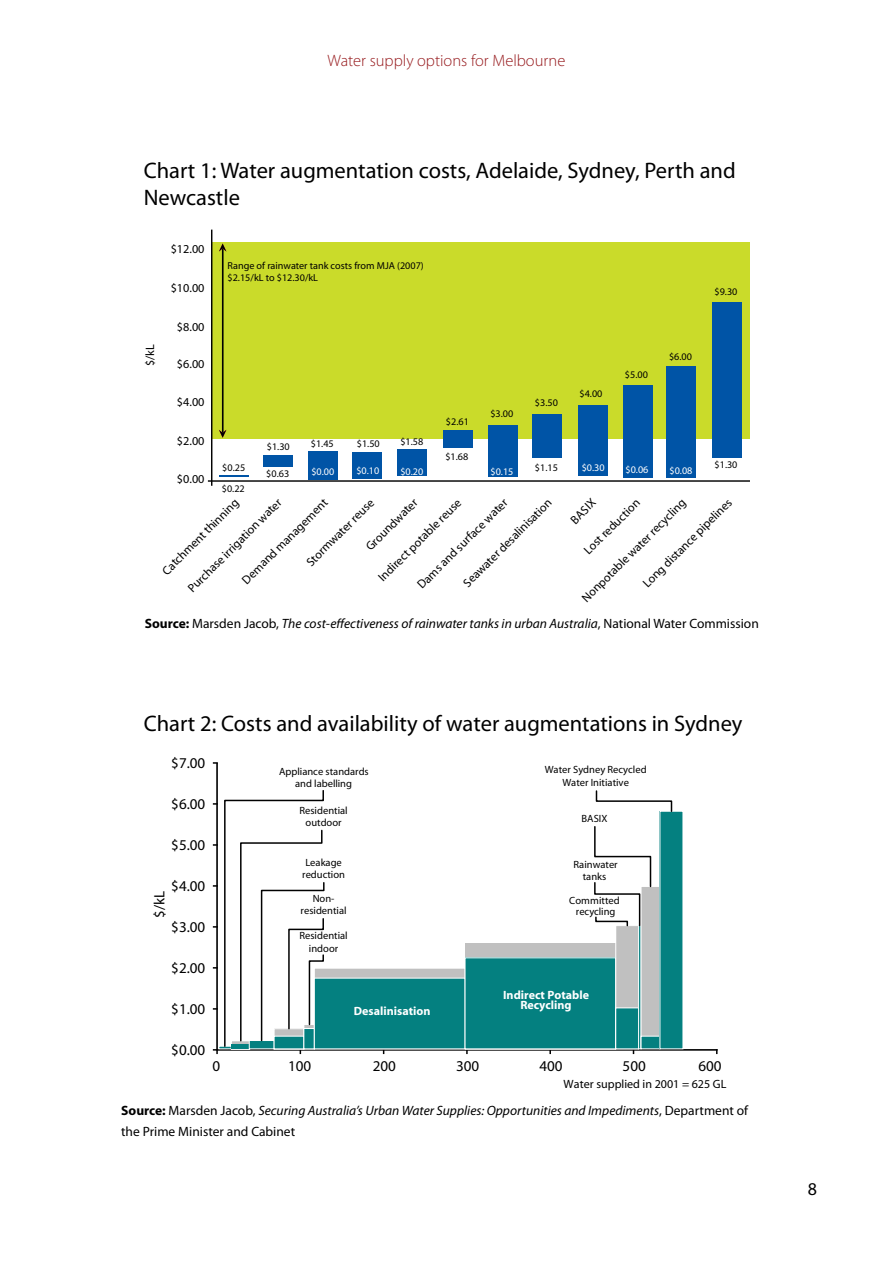
<style>
.page{position:relative;width:893px;height:1263px;background:#fff}
.page>*{position:absolute;margin:0;border:0;box-sizing:border-box;transform-origin:0 0}
.t1{font:22.5px/27px "Myriad Pro";color:#000}
.t2{font:18px "Myriad Pro";color:#000}
.t3{font:300 16.5px "Myriad Pro";color:#971b1e}
.t4{font:15px "Myriad";color:#010101}
.t5{font:italic 13.5px/20.7px "Myriad Pro";color:#000}
.t6{font:12.15px "Myriad";color:#000}
.t7{font:700 12px "Myriad";color:#fff}
.t8{font:12px "Myriad";color:#010101}
.t9{font:10.5px/12.6px "Myriad";color:#010101;text-align:center}
.t10{font:10.05px/21.9px "Myriad";color:#000}
.t11{font:10.05px "Myriad";color:#fff}
.s1{font-weight:700;font-style:normal}
.s2{font-style:normal}
</style>
<div class="page">
<div style="left:212px;top:242px;width:537px;height:197px;background:#cadb2a"></div>
<hr style="left:211px;top:230px;width:1px;height:256px;background:#000">
<hr style="left:208px;top:480px;width:542px;height:2px;background:#000">
<div style="left:712px;top:302px;width:29px;height:155px;background:#0054a6"></div>
<div style="left:666px;top:367px;width:30px;height:111px;background:#0054a6"></div>
<div style="left:623px;top:385px;width:30px;height:92px;background:#0054a6"></div>
<div style="left:578px;top:405px;width:30px;height:70px;background:#0054a6"></div>
<div style="left:532px;top:414px;width:30px;height:44px;background:#0054a6"></div>
<div style="left:488px;top:425px;width:30px;height:51px;background:#0054a6"></div>
<div style="left:443px;top:430px;width:30px;height:18px;background:#0054a6"></div>
<div style="left:398px;top:450px;width:29px;height:26px;background:#0054a6"></div>
<div style="left:352px;top:452px;width:30px;height:26px;background:#0054a6"></div>
<div style="left:308px;top:451px;width:30px;height:29px;background:#0054a6"></div>
<div style="left:263px;top:455px;width:30px;height:12px;background:#0054a6"></div>
<hr style="left:219px;top:475px;width:30px;height:1px;background:#0054a6">
<hr style="left:222px;top:246px;width:2px;height:189px;background:#000">
<svg style="left:219px;top:243px;width:7px;height:9px"></svg>
<svg style="left:219px;top:430px;width:7px;height:8px"></svg>
<hr style="left:216px;top:763px;width:2px;height:287px;background:#010101">
<hr style="left:217px;top:1049px;width:500px;height:1px;background:#010101">
<div style="left:465px;top:943px;width:151px;height:106px;background:#c0c0c0"></div>
<div style="left:314px;top:968px;width:151px;height:81px;background:#c0c0c0"></div>
<div style="left:314px;top:968px;width:151px;height:81px;border:1px solid #fff"></div>
<div style="left:314px;top:978px;width:151px;height:71px;background:#048080"></div>
<div style="left:465px;top:958px;width:151px;height:91px;background:#048080"></div>
<div style="left:616px;top:925px;width:23px;height:124px;background:#c0c0c0"></div>
<div style="left:615px;top:925px;width:24px;height:124px;border:1px solid #fff"></div>
<div style="left:616px;top:1008px;width:23px;height:41px;background:#048080"></div>
<div style="left:615px;top:1007px;width:24px;height:42px;border:1px solid #fff"></div>
<div style="left:638px;top:925px;width:3px;height:124px;border:1px solid #fff"></div>
<div style="left:641px;top:886px;width:19px;height:162px;background:#c0c0c0"></div>
<div style="left:641px;top:886px;width:19px;height:162px;border:1px solid #fff"></div>
<div style="left:641px;top:1036px;width:19px;height:13px;background:#048080"></div>
<div style="left:660px;top:811px;width:23px;height:238px;background:#048080"></div>
<svg style="left:214px;top:789px;width:111px;height:264px"></svg>
<svg style="left:594px;top:826px;width:58px;height:102px"></svg>
<svg style="left:595px;top:790px;width:78px;height:23px"></svg>
<h3 class="t3" style="left:328px;top:51px;width:239px">Water supply options for Melbourne</h3>
<h1 class="t1" style="left:144px;top:157px;width:593px">Chart 1: Water augmentation costs, Adelaide, Sydney, Perth and<br>Newcastle</h1>
<p class="t6" style="left:144px;top:366px;width:23px;rotate:-90deg">$/kL</p>
<p class="t6" style="left:171px;top:243px;width:35px">$12.00</p>
<p class="t6" style="left:171px;top:282px;width:35px">$10.00</p>
<p class="t6" style="left:177px;top:320px;width:29px">$8.00</p>
<p class="t6" style="left:177px;top:358px;width:29px">$6.00</p>
<p class="t6" style="left:177px;top:396px;width:29px">$4.00</p>
<p class="t6" style="left:177px;top:435px;width:29px">$2.00</p>
<p class="t6" style="left:177px;top:473px;width:29px">$0.00</p>
<p class="t10" style="left:228px;top:260px;width:198px;line-height:12.1px">Range of rainwater tank costs from MJA (2007) $2.15/kL to $12.30/kL</p>
<p class="t10" style="left:446px;top:411px;width:24px">$2.61</p>
<p class="t10" style="left:490px;top:403px;width:24px">$3.00</p>
<p class="t10" style="left:535px;top:392px;width:24px">$3.50</p>
<p class="t10" style="left:579px;top:383px;width:24px">$4.00</p>
<p class="t10" style="left:625px;top:364px;width:24px">$5.00</p>
<p class="t10" style="left:669px;top:346px;width:24px">$6.00</p>
<p class="t10" style="left:714px;top:281px;width:24px">$9.30</p>
<p class="t10" style="left:311px;top:433px;width:24px">$1.45</p>
<p class="t10" style="left:357px;top:433px;width:24px">$1.50</p>
<p class="t10" style="left:400px;top:431px;width:24px">$1.58</p>
<p class="t10" style="left:267px;top:436px;width:24px">$1.30</p>
<p class="t10" style="left:445px;top:446px;width:24px">$1.68</p>
<p class="t10" style="left:535px;top:457px;width:24px">$1.15</p>
<p class="t10" style="left:714px;top:454px;width:24px">$1.30</p>
<p class="t10" style="left:222px;top:457px;width:25px">$0.25 $0.22</p>
<p class="t10" style="left:266px;top:463px;width:24px">$0.63</p>
<p class="t11" style="left:311px;top:467px;width:24px">$0.00</p>
<p class="t11" style="left:356px;top:465px;width:24px">$0.10</p>
<p class="t11" style="left:400px;top:467px;width:24px">$0.20</p>
<p class="t11" style="left:490px;top:466px;width:24px">$0.15</p>
<p class="t11" style="left:582px;top:463px;width:24px">$0.30</p>
<p class="t11" style="left:625px;top:465px;width:24px">$0.06</p>
<p class="t11" style="left:669px;top:465px;width:24px">$0.08</p>
<p class="t6" style="left:461px;top:581px;width:121px;rotate:-45deg">Seawater desalinisation</p>
<p class="t6" style="left:568px;top:517px;width:31px;rotate:-45deg">BASIX</p>
<p class="t6" style="left:240px;top:578px;width:117px;rotate:-45deg">Demand management</p>
<p class="t6" style="left:186px;top:586px;width:128px;rotate:-45deg">Purchase irrigation water</p>
<p class="t6" style="left:364px;top:544px;width:69px;rotate:-45deg">Groundwater</p>
<p class="t6" style="left:415px;top:582px;width:123px;rotate:-45deg">Dams and surface water</p>
<p class="t6" style="left:304px;top:560px;width:91px;rotate:-45deg">Stormwater reuse</p>
<p class="t6" style="left:376px;top:575px;width:113px;rotate:-45deg">Indirect potable reuse</p>
<p class="t6" style="left:582px;top:548px;width:75px;rotate:-45deg">Lost reduction</p>
<p class="t6" style="left:641px;top:581px;width:121px;rotate:-45deg">Long distance pipelines</p>
<p class="t6" style="left:160px;top:568px;width:104px;rotate:-45deg">Catchment thinning</p>
<p class="t6" style="left:580px;top:596px;width:142px;rotate:-45deg">Nonpotable water recycling</p>
<p class="t5" style="left:145px;top:612px;width:616px"><span class="s1">Source:</span> <span class="s2">Marsden Jacob,</span> The cost-effectiveness of rainwater tanks in urban Australia<span class="s2">, National Water Commission</span></p>
<h1 class="t1" style="left:144px;top:710px;width:600px">Chart 2: Costs and availability of water augmentations in Sydney</h1>
<p class="t4" style="left:171px;top:755px;width:36px">$7.00</p>
<p class="t4" style="left:171px;top:796px;width:36px">$6.00</p>
<p class="t4" style="left:171px;top:837px;width:36px">$5.00</p>
<p class="t4" style="left:171px;top:878px;width:36px">$4.00</p>
<p class="t4" style="left:152px;top:917px;width:28px;rotate:-90deg">$/kL</p>
<p class="t4" style="left:171px;top:919px;width:36px">$3.00</p>
<p class="t4" style="left:171px;top:960px;width:36px">$2.00</p>
<p class="t4" style="left:171px;top:1001px;width:36px">$1.00</p>
<p class="t9" style="left:279px;top:767px;width:91px;line-height:11.4px">Appliance standards and labelling</p>
<p class="t9" style="left:300px;top:804px;width:50px">Residential outdoor</p>
<p class="t9" style="left:302px;top:856px;width:44px;text-align:left">Leakage reduction</p>
<p class="t9" style="left:301px;top:892px;width:47px">Non&shy;residential</p>
<p class="t9" style="left:300px;top:930px;width:50px">Residential indoor</p>
<p class="t9" style="left:545px;top:764px;width:103px">Water Sydney Recycled<br>Water Initiative</p>
<p class="t9" style="left:582px;top:813px;width:27px">BASIX</p>
<p class="t9" style="left:574px;top:858px;width:46px">Rainwater tanks</p>
<p class="t9" style="left:569px;top:894px;width:52px">Committed</p>
<p class="t9" style="left:576px;top:906px;width:41px">recycling</p>
<p class="t7" style="left:503px;top:988px;width:87px">Indirect Potable</p>
<p class="t7" style="left:354px;top:1005px;width:78px">Desalinisation</p>
<p class="t7" style="left:520px;top:999px;width:53px">Recycling</p>
<p class="t4" style="left:171px;top:1042px;width:36px">$0.00</p>
<p class="t4" style="left:212px;top:1058px;width:9px">0</p>
<p class="t4" style="left:288px;top:1058px;width:25px">100</p>
<p class="t4" style="left:373px;top:1058px;width:25px">200</p>
<p class="t4" style="left:456px;top:1058px;width:25px">300</p>
<p class="t4" style="left:539px;top:1058px;width:25px">400</p>
<p class="t4" style="left:623px;top:1058px;width:25px">500</p>
<p class="t4" style="left:698px;top:1058px;width:25px">600</p>
<p class="t8" style="left:564px;top:1078px;width:164px">Water supplied in 2001 = 625 GL</p>
<p class="t5" style="left:121px;top:1100px;width:628px"><span class="s1">Source:</span> <span class="s2">Marsden Jacob,</span> Securing Australia’s Urban Water Supplies: Opportunities and Impediments<span class="s2">, Department of the Prime Minister and Cabinet</span></p>
<h2 class="t2" style="left:808px;top:1178px;width:11px">8</h2>
</div>
